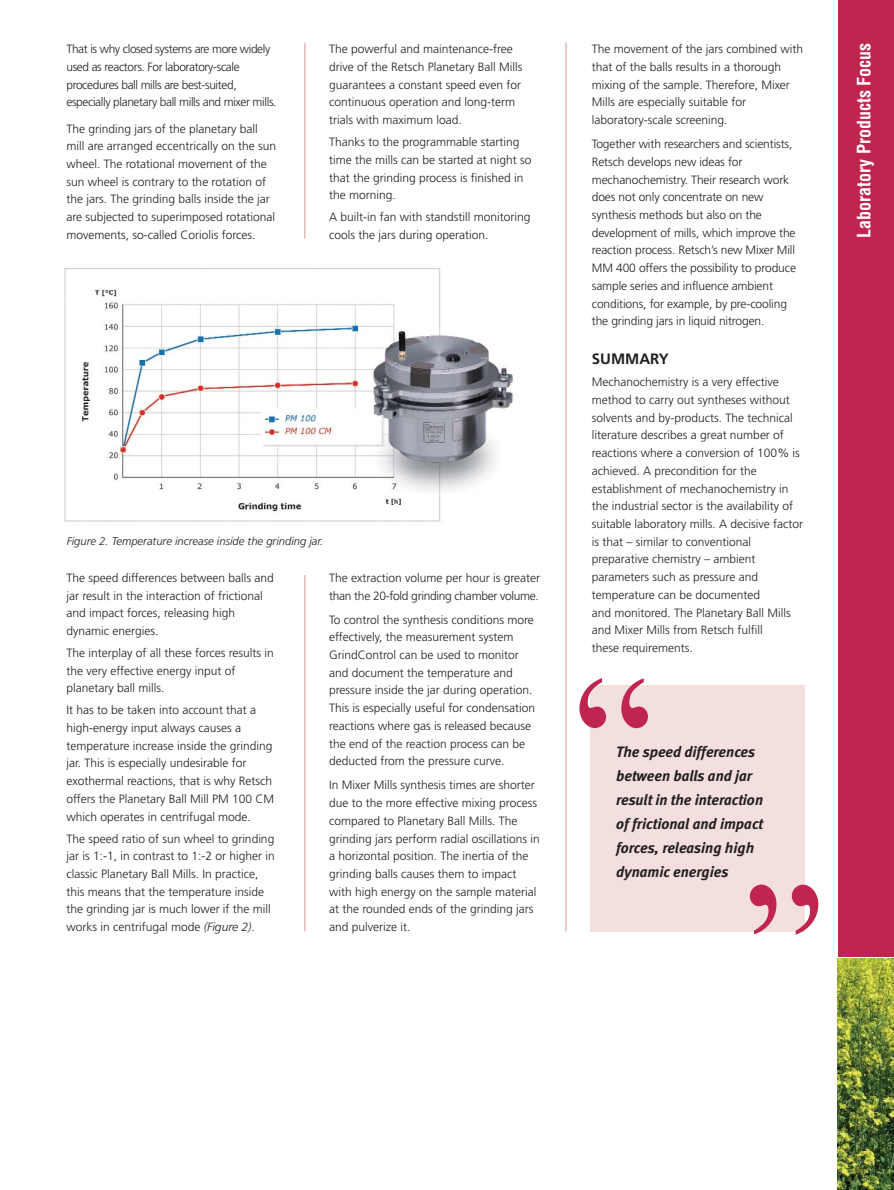
<style>
.page{position:relative;width:894px;height:1190px;background:#fff}
.page>*{position:absolute;margin:0;border:0;box-sizing:border-box;transform-origin:0 0}
.t1{font:198.75px "Times New Roman";color:#c02550;scale:.9 1}
.t2{font:700 condensed 18px "Helvetica";color:#fff}
.t3{font:italic 15px/24px "Meta Bold LF";color:#231f20}
.t4{font:700 15px "Frutiger";color:#231f20}
.t5{font:300 12px/17.7px "Frutiger";color:#231f20}
.t6{font:300 12px/17.7px "Frutiger";letter-spacing:-.03em;color:#231f20}
.t7{font:300 12px/17.7px "Frutiger";letter-spacing:-.02em;color:#231f20}
.t8{font:italic 300 11.25px "Frutiger";color:#231f20}
.s1{font-style:italic}
</style>
<div class="page">
<hr style="left:304px;top:575px;width:1px;height:356px;background:#da9192">
<div style="left:837px;top:0;width:56px;height:956px;background:#c02550"></div>
<img style="left:837px;top:958px;width:56px;height:231px">
<div style="left:590px;top:685px;width:214px;height:246px;background:#f3dfdd"></div>
<img style="left:64px;top:268px;width:449px;height:254px">
<hr style="left:565px;top:43px;width:1px;height:888px;background:#da9192">
<hr style="left:304px;top:43px;width:1px;height:195px;background:#da9192">
<p class="t6" style="left:66px;top:41px;width:211px">That is why closed systems are more widely used as reactors. For laboratory-scale procedures ball mills are best-suited, especially planetary ball mills and mixer mills.</p>
<p class="t5" style="left:66px;top:120px;width:211px">The grinding jars of the planetary ball mill are arranged eccentrically on the sun wheel. The rotational movement of the sun wheel is contrary to the rotation of the jars. The grinding balls inside the jar are subjected to superimposed rotational movements, so-called Coriolis forces.</p>
<p class="t5" style="left:329px;top:41px;width:195px">The powerful and maintenance-free drive of the Retsch Planetary Ball Mills guarantees a constant speed even for continuous operation and long-term trials with maximum load.</p>
<p class="t5" style="left:329px;top:134px;width:204px">Thanks to the programmable starting time the mills can be started at night so that the grinding process is finished in the morning.</p>
<p class="t5" style="left:329px;top:209px;width:203px">A built-in fan with standstill monitoring cools the jars during operation.</p>
<p class="t8" style="left:67px;top:536px;width:258px">Figure 2. Temperature increase inside the grinding jar.</p>
<p class="t5" style="left:66px;top:569px;width:209px">The speed differences between balls and jar result in the interaction of frictional and impact forces, releasing high dynamic energies.</p>
<p class="t5" style="left:66px;top:644px;width:209px">The interplay of all these forces results in the very effective energy input of planetary ball mills.</p>
<p class="t5" style="left:66px;top:702px;width:209px">It has to be taken into account that a high-energy input always causes a temperature increase inside the grinding jar. This is especially undesirable for exothermal reactions, that is why Retsch offers the Planetary Ball Mill PM 100 CM which operates in centrifugal mode.</p>
<p class="t5" style="left:66px;top:830px;width:210px">The speed ratio of sun wheel to grinding jar is 1:-1, in contrast to 1:-2 or higher in classic Planetary Ball Mills. In practice, this means that the temperature inside the grinding jar is much lower if the mill works in centrifugal mode <span class="s1">(Figure 2)</span>.</p>
<p class="t7" style="left:329px;top:569px;width:212px">The extraction volume per hour is greater than the 20-fold grinding chamber volume.</p>
<p class="t5" style="left:329px;top:611px;width:207px">To control the synthesis conditions more effectively, the measurement system GrindControl can be used to monitor and document the temperature and pressure inside the jar during operation.<br>This is especially useful for condensation reactions where gas is released because the end of the reaction process can be deducted from the pressure curve.</p>
<p class="t5" style="left:329px;top:777px;width:212px">In Mixer Mills synthesis times are shorter due to the more effective mixing process compared to Planetary Ball Mills. The grinding jars perform radial oscillations in a horizontal position. The inertia of the grinding balls causes them to impact with high energy on the sample material at the rounded ends of the grinding jars and pulverize it.</p>
<p class="t5" style="left:591px;top:41px;width:213px">The movement of the jars combined with that of the balls results in a thorough mixing of the sample. Therefore, Mixer Mills are especially suitable for laboratory-scale screening.</p>
<p class="t5" style="left:591px;top:136px;width:205px">Together with researchers and scientists, Retsch develops new ideas for mechanochemistry. Their research work does not only concentrate on new synthesis methods but also on the development of mills, which improve the reaction process. Retsch’s new Mixer Mill MM 400 offers the possibility to produce sample series and influence ambient conditions, for example, by pre-cooling the grinding jars in liquid nitrogen.</p>
<p class="t4" style="left:591px;top:353px;width:78px">SUMMARY</p>
<p class="t5" style="left:591px;top:374px;width:213px">Mechanochemistry is a very effective method to carry out syntheses without solvents and by-products. The technical literature describes a great number of reactions where a conversion of 100% is achieved. A precondition for the establishment of mechanochemistry in the industrial sector is the availability of suitable laboratory mills. A decisive factor is that – similar to conventional preparative chemistry – ambient parameters such as pressure and temperature can be documented<br>and monitored. The Planetary Ball Mills and Mixer Mills from Retsch fulfill<br>these requirements.</p>
<h1 class="t1" style="left:573px;top:627px;width:90px">“</h1>
<p class="t3" style="left:616px;top:741px;width:148px">The speed differences between balls and jar result in the interaction of frictional and impact forces, releasing high dynamic energies</p>
<h1 class="t1" style="left:824px;top:984px;width:90px;rotate:-180deg">“</h1>
<h2 class="t2" style="left:856px;top:238px;width:197px;rotate:-90deg">Laboratory Products Focus</h2>
</div>
